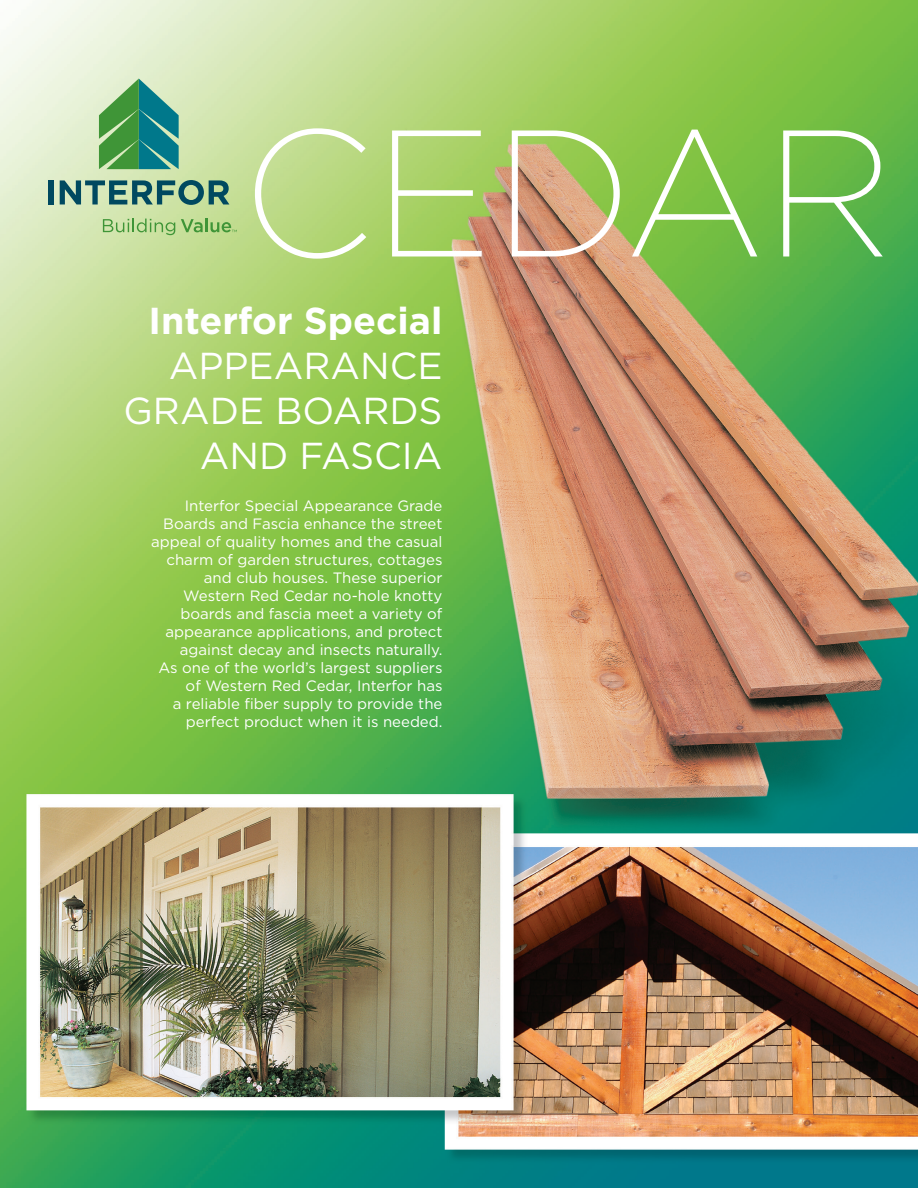
<style>
.page{position:relative;width:918px;height:1188px;background:#fff}
.page>*{position:absolute;margin:0;border:0;box-sizing:border-box;transform-origin:0 0}
.t1{font:200 180px "Gotham";color:#fff}
.t2{font:37.5px/45px "Gotham";color:#fff;text-align:right}
.t3{font:15px/18px "Gotham";color:#fff;text-align:right}
.s1{font-weight:700}
</style>
<div class="page">
<img style="left:0;top:0;width:918px;height:1188px">
<svg style="left:103px;top:219px;width:72px;height:16px"></svg>
<div style="left:48px;top:180px;width:6px;height:24px;background:#004960"></div>
<svg style="left:60px;top:180px;width:169px;height:25px;background:#6b9888"></svg>
<svg style="left:99px;top:79px;width:80px;height:90px;background:#53a27d"></svg>
<svg style="left:181px;top:219px;width:56px;height:13px"></svg>
<p class="t1" style="left:242px;top:81px;width:655px">CEDAR</p>
<p class="t2" style="left:124px;top:297px;width:320px"><span class="s1">Interfor Special<br></span>APPEARANCE<br>GRADE BOARDS<br>AND FASCIA</p>
<p class="t3" style="left:151px;top:497px;width:293px">Interfor Special Appearance Grade Boards and Fascia enhance the street appeal of quality homes and the casual charm of garden structures, cottages and club houses. These superior Western Red Cedar no-hole knotty boards and fascia meet a variety of appearance applications, and protect against decay and insects naturally.<br>As one of the world’s largest suppliers of Western Red Cedar, Interfor has<br>a reliable fiber supply to provide the perfect product when it is needed.</p>
</div>
